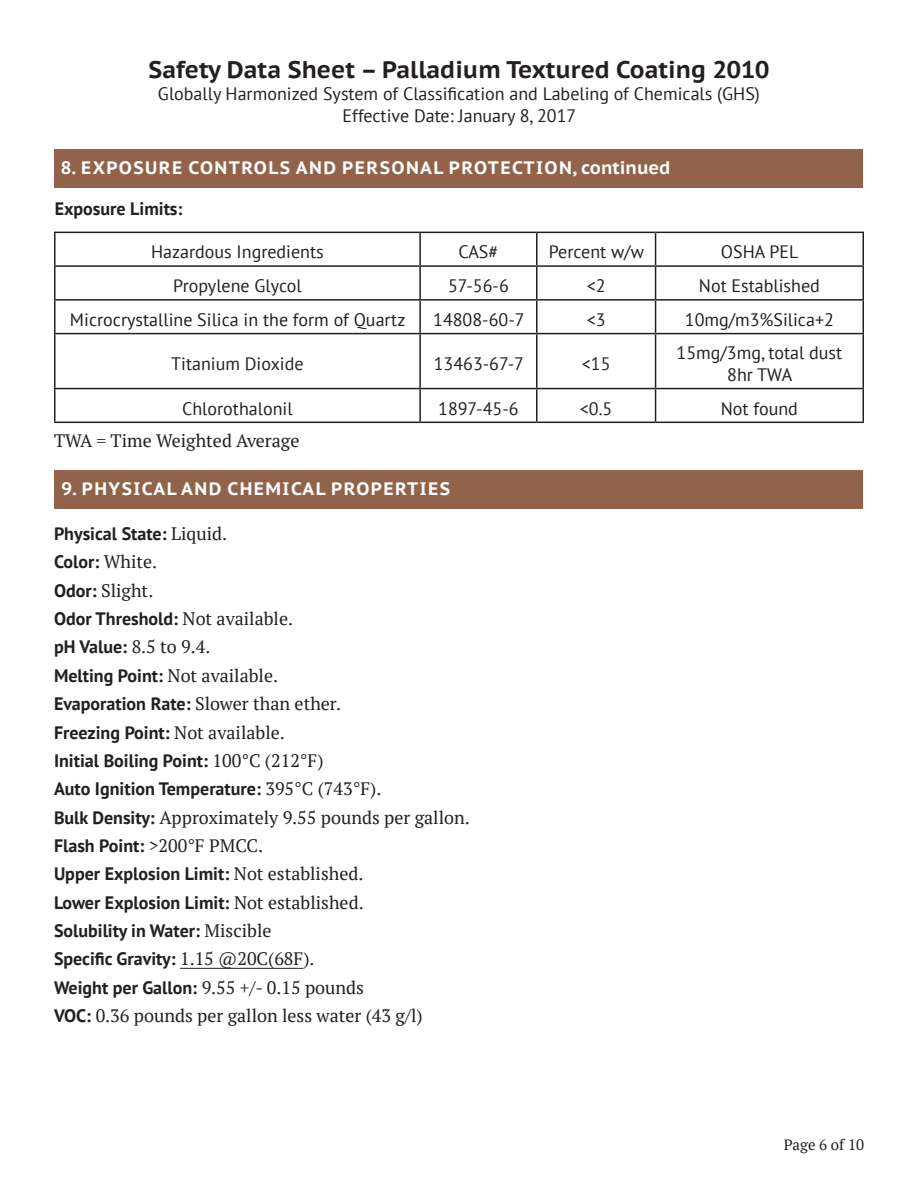
<style>
.page{position:relative;width:918px;height:1188px;background:#fff}
.page>*{position:absolute;margin:0;border:0;box-sizing:border-box;transform-origin:0 0}
.t1{font:700 24px "PT Sans Caption";color:#231f20}
.t2{font:700 18px "PT Sans";color:#231f20}
.t3{font:18px/21.6px "PT Sans";color:#231f20;text-align:center}
.t4{font:18px "PT Serif";color:#231f20}
.t5{font:700 18px "PT Sans Caption";letter-spacing:.08em;color:#fff}
.t6{font:15px "PT Serif";color:#231f20}
.s1{font-family:"PT Serif";font-weight:400}
.s2{font-family:"PT Sans";font-weight:700}
</style>
<div class="page">
<hr style="left:54px;top:232px;width:366px;height:1px;background:#231f20">
<hr style="left:54px;top:233px;width:2px;height:32px;background:#231f20">
<hr style="left:420px;top:232px;width:117px;height:1px;background:#231f20">
<hr style="left:419px;top:233px;width:2px;height:32px;background:#231f20">
<hr style="left:537px;top:232px;width:119px;height:1px;background:#231f20">
<hr style="left:536px;top:233px;width:2px;height:32px;background:#231f20">
<hr style="left:656px;top:232px;width:208px;height:1px;background:#231f20">
<hr style="left:655px;top:233px;width:1px;height:32px;background:#231f20">
<hr style="left:862px;top:233px;width:2px;height:32px;background:#231f20">
<hr style="left:54px;top:265px;width:366px;height:2px;background:#231f20">
<hr style="left:54px;top:267px;width:2px;height:32px;background:#231f20">
<hr style="left:420px;top:265px;width:117px;height:2px;background:#231f20">
<hr style="left:419px;top:267px;width:2px;height:32px;background:#231f20">
<hr style="left:537px;top:265px;width:119px;height:2px;background:#231f20">
<hr style="left:536px;top:267px;width:2px;height:32px;background:#231f20">
<hr style="left:656px;top:265px;width:208px;height:2px;background:#231f20">
<hr style="left:655px;top:267px;width:1px;height:32px;background:#231f20">
<hr style="left:862px;top:267px;width:2px;height:32px;background:#231f20">
<hr style="left:54px;top:299px;width:366px;height:2px;background:#231f20">
<hr style="left:54px;top:301px;width:2px;height:32px;background:#231f20">
<hr style="left:420px;top:299px;width:117px;height:2px;background:#231f20">
<hr style="left:419px;top:301px;width:2px;height:32px;background:#231f20">
<hr style="left:537px;top:299px;width:119px;height:2px;background:#231f20">
<hr style="left:536px;top:301px;width:2px;height:32px;background:#231f20">
<hr style="left:656px;top:299px;width:208px;height:2px;background:#231f20">
<hr style="left:655px;top:301px;width:1px;height:32px;background:#231f20">
<hr style="left:862px;top:301px;width:2px;height:32px;background:#231f20">
<hr style="left:54px;top:333px;width:366px;height:1px;background:#231f20">
<hr style="left:54px;top:334px;width:2px;height:54px;background:#231f20">
<hr style="left:420px;top:333px;width:117px;height:1px;background:#231f20">
<hr style="left:419px;top:334px;width:2px;height:54px;background:#231f20">
<hr style="left:537px;top:333px;width:119px;height:1px;background:#231f20">
<hr style="left:536px;top:334px;width:2px;height:54px;background:#231f20">
<hr style="left:656px;top:333px;width:208px;height:1px;background:#231f20">
<hr style="left:655px;top:334px;width:1px;height:54px;background:#231f20">
<hr style="left:862px;top:334px;width:2px;height:54px;background:#231f20">
<hr style="left:54px;top:388px;width:366px;height:1px;background:#231f20">
<hr style="left:54px;top:389px;width:2px;height:33px;background:#231f20">
<hr style="left:420px;top:388px;width:117px;height:1px;background:#231f20">
<hr style="left:419px;top:389px;width:2px;height:33px;background:#231f20">
<hr style="left:537px;top:388px;width:119px;height:1px;background:#231f20">
<hr style="left:536px;top:389px;width:2px;height:33px;background:#231f20">
<hr style="left:656px;top:388px;width:208px;height:1px;background:#231f20">
<hr style="left:655px;top:389px;width:1px;height:33px;background:#231f20">
<hr style="left:862px;top:389px;width:2px;height:33px;background:#231f20">
<hr style="left:54px;top:422px;width:366px;height:1px;background:#231f20">
<hr style="left:420px;top:422px;width:117px;height:1px;background:#231f20">
<hr style="left:537px;top:422px;width:119px;height:1px;background:#231f20">
<hr style="left:656px;top:422px;width:208px;height:1px;background:#231f20">
<div style="left:55px;top:470px;width:808px;height:39px;background:#91634b"></div>
<hr style="left:180px;top:968px;width:123px;height:1px;background:#231f20">
<div style="left:54px;top:149px;width:808px;height:39px;background:#91634b"></div>
<h1 class="t1" style="left:149px;top:54px;width:622px">Safety Data Sheet – Palladium Textured Coating 2010</h1>
<p class="t3" style="left:158px;top:82px;width:604px">Globally Harmonized System of Classification and Labeling of Chemicals (GHS)<br>Effective Date: January 8, 2017</p>
<p class="t5" style="left:61px;top:156px;width:611px">8. EXPOSURE CONTROLS AND PERSONAL PROTECTION, continued</p>
<p class="t2" style="left:55px;top:197px;width:129px">Exposure Limits:</p>
<p class="t3" style="left:151px;top:241px;width:174px">Hazardous Ingredients</p>
<p class="t3" style="left:459px;top:241px;width:41px">CAS#</p>
<p class="t3" style="left:549px;top:241px;width:97px">Percent w/w</p>
<p class="t3" style="left:721px;top:241px;width:79px">OSHA PEL</p>
<p class="t3" style="left:173px;top:275px;width:130px">Propylene Glycol</p>
<p class="t3" style="left:448px;top:275px;width:62px">57-56-6</p>
<p class="t3" style="left:587px;top:275px;width:20px">&lt;2</p>
<p class="t3" style="left:699px;top:275px;width:122px">Not Established</p>
<p class="t3" style="left:70px;top:308px;width:337px">Microcrystalline Silica in the form of Quartz</p>
<p class="t3" style="left:433px;top:308px;width:93px">14808-60-7</p>
<p class="t3" style="left:587px;top:308px;width:20px">&lt;3</p>
<p class="t3" style="left:685px;top:308px;width:151px">10mg/m3%Silica+2</p>
<p class="t3" style="left:171px;top:353px;width:134px">Titanium Dioxide</p>
<p class="t3" style="left:434px;top:353px;width:92px">13463-67-7</p>
<p class="t3" style="left:582px;top:353px;width:30px">&lt;15</p>
<p class="t3" style="left:677px;top:342px;width:167px">15mg/3mg, total dust<br>8hr TWA</p>
<p class="t3" style="left:182px;top:397px;width:112px">Chlorothalonil</p>
<p class="t3" style="left:438px;top:397px;width:82px">1897-45-6</p>
<p class="t3" style="left:580px;top:397px;width:34px">&lt;0.5</p>
<p class="t3" style="left:721px;top:397px;width:79px">Not found</p>
<p class="t4" style="left:54px;top:429px;width:247px">TWA = Time Weighted Average</p>
<p class="t5" style="left:62px;top:477px;width:390px">9. PHYSICAL AND CHEMICAL PROPERTIES</p>
<p class="t2" style="left:54px;top:522px;width:175px">Physical State: <span class="s1">Liquid.</span></p>
<p class="t2" style="left:54px;top:550px;width:105px">Color: <span class="s1">White.</span></p>
<p class="t4" style="left:54px;top:579px;width:101px"><span class="s2">Odor:</span> Slight.</p>
<p class="t2" style="left:54px;top:607px;width:241px">Odor Threshold: <span class="s1">Not available.</span></p>
<p class="t4" style="left:54px;top:635px;width:158px"><span class="s2">pH Value:</span> 8.5 to 9.4.</p>
<p class="t2" style="left:54px;top:664px;width:226px">Melting Point: <span class="s1">Not available.</span></p>
<p class="t2" style="left:54px;top:692px;width:289px">Evaporation Rate: <span class="s1">Slower than ether.</span></p>
<p class="t2" style="left:54px;top:720px;width:232px">Freezing Point: <span class="s1">Not available.</span></p>
<p class="t2" style="left:54px;top:749px;width:271px">Initial Boiling Point: <span class="s1">100°C (212°F)</span></p>
<p class="t2" style="left:54px;top:777px;width:329px">Auto Ignition Temperature: <span class="s1">395°C (743°F).</span></p>
<p class="t4" style="left:54px;top:806px;width:417px"><span class="s2">Bulk Density:</span> Approximately 9.55 pounds per gallon.</p>
<p class="t2" style="left:54px;top:834px;width:211px">Flash Point: <span class="s1">&gt;200°F PMCC.</span></p>
<p class="t2" style="left:54px;top:862px;width:311px">Upper Explosion Limit: <span class="s1">Not established.</span></p>
<p class="t2" style="left:54px;top:890px;width:311px">Lower Explosion Limit: <span class="s1">Not established.</span></p>
<p class="t2" style="left:54px;top:919px;width:219px">Solubility in Water: <span class="s1">Miscible</span></p>
<p class="t2" style="left:54px;top:947px;width:262px">Specific Gravity: <span class="s1">1.15 @20C(68F).</span></p>
<p class="t4" style="left:54px;top:976px;width:312px"><span class="s2">Weight per Gallon:</span> 9.55 +/- 0.15 pounds</p>
<p class="t4" style="left:54px;top:1004px;width:370px"><span class="s2">VOC:</span> 0.36 pounds per gallon less water (43 g/l)</p>
<p class="t6" style="left:784px;top:1135px;width:82px">Page 6 of 10</p>
</div>
